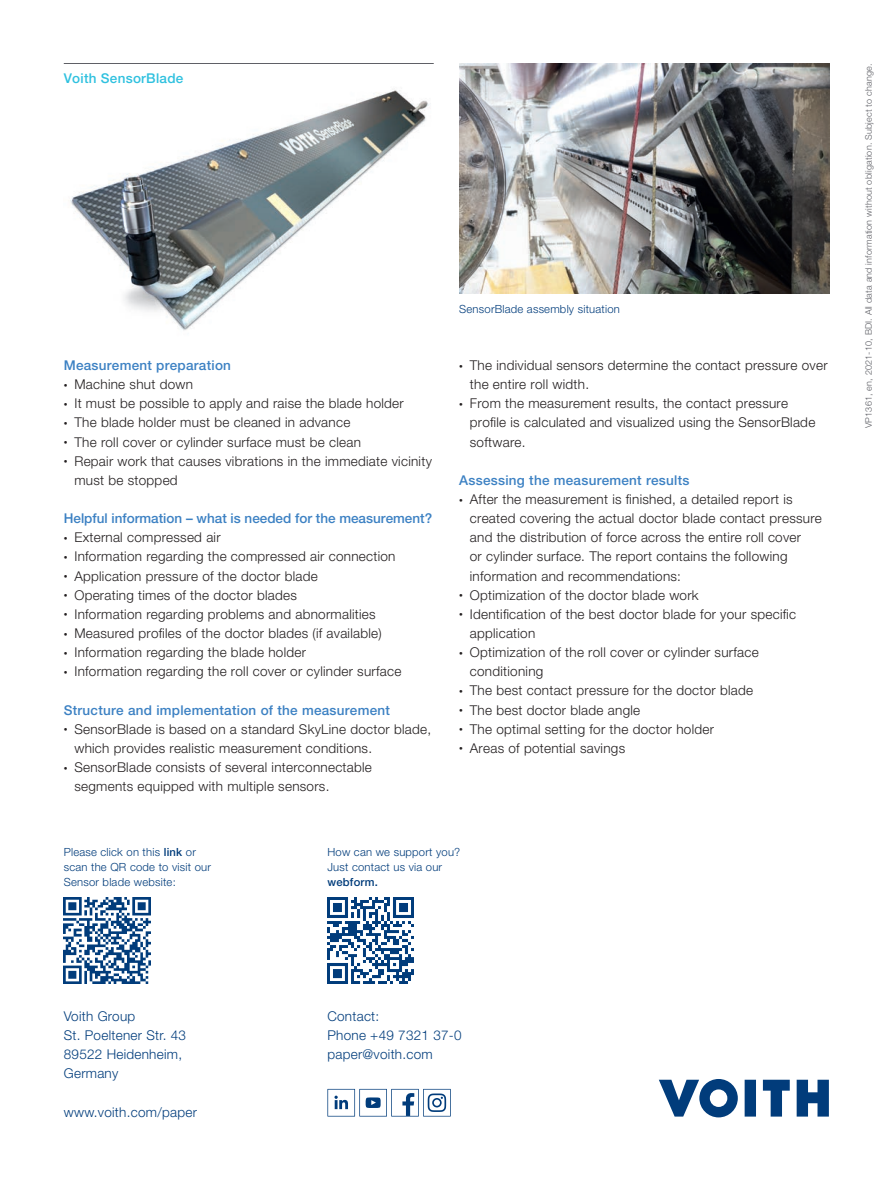
<style>
.page{position:relative;width:893px;height:1191px;background:#fff}
.page>*{position:absolute;margin:0;border:0;box-sizing:border-box;transform-origin:0 0}
.t1{font:300 13.5px/19.2px "Helvetica Neue LT Pro";letter-spacing:.02em;color:#231f20}
.t2{font:300 13.5px/19.2px "Helvetica Neue LT Pro";letter-spacing:.02em;color:#023d7c}
.t3{font:500 13.5px "Helvetica Neue LT Pro";letter-spacing:.02em;color:#3c81c3}
.t4{font:500 13.5px "Helvetica Neue LT Pro";color:#3c81c3}
.t5{font:500 13.5px "Helvetica Neue LT Pro";letter-spacing:.02em;color:#2fc1df}
.t6{font:300 11.25px/15.3px "Helvetica Neue LT Pro";letter-spacing:.02em;color:#013c7b}
.t7{font:300 11.25px "Helvetica Neue LT Pro";letter-spacing:.02em;color:#023d7c}
.t8{font:500 11.25px "Helvetica Neue LT Pro";letter-spacing:.02em;color:#013c7b}
.t9{font:300 9px "Helvetica Neue LT Pro";letter-spacing:.02em;color:#5f6066}
.s1{font-size:7.5px}
.s2{font-weight:500}
</style>
<div class="page">
<svg style="left:327px;top:1089px;width:124px;height:27px"></svg>
<svg style="left:659px;top:1079px;width:79px;height:38px"></svg>
<svg style="left:745px;top:1079px;width:11px;height:37px"></svg>
<svg style="left:763px;top:1079px;width:27px;height:37px"></svg>
<svg style="left:797px;top:1079px;width:32px;height:37px"></svg>
<img style="left:459px;top:64px;width:370px;height:229px">
<img style="left:70px;top:89px;width:359px;height:242px">
<hr style="left:64px;top:63px;width:370px;height:1px;background:#5f6066">
<img style="left:64px;top:897px;width:86px;height:86px">
<img style="left:327px;top:897px;width:86px;height:86px">
<p class="t5" style="left:64px;top:70px;width:121px">Voith SensorBlade</p>
<p class="t3" style="left:64px;top:357px;width:169px">Measurement preparation</p>
<p class="t1" style="left:64px;top:374px;width:131px"><span class="s1">•</span> Machine shut down</p>
<p class="t1" style="left:64px;top:394px;width:342px"><span class="s1">•</span> It must be possible to apply and raise the blade holder</p>
<p class="t1" style="left:64px;top:413px;width:288px"><span class="s1">•</span> The blade holder must be cleaned in advance</p>
<p class="t1" style="left:64px;top:432px;width:299px"><span class="s1">•</span> The roll cover or cylinder surface must be clean</p>
<p class="t1" style="left:74px;top:451px;width:359px;text-indent:-11px"><span class="s1">•</span> Repair work that causes vibrations in the immediate vicinity must be stopped</p>
<p class="t4" style="left:64px;top:510px;width:370px">Helpful information – what is needed for the measurement?</p>
<p class="t1" style="left:64px;top:527px;width:158px"><span class="s1">•</span> External compressed air</p>
<p class="t1" style="left:64px;top:547px;width:333px"><span class="s1">•</span> Information regarding the compressed air connection</p>
<p class="t1" style="left:64px;top:566px;width:255px"><span class="s1">•</span> Application pressure of the doctor blade</p>
<p class="t1" style="left:64px;top:585px;width:235px"><span class="s1">•</span> Operating times of the doctor blades</p>
<p class="t1" style="left:64px;top:604px;width:313px"><span class="s1">•</span> Information regarding problems and abnormalities</p>
<p class="t1" style="left:64px;top:623px;width:319px"><span class="s1">•</span> Measured profiles of the doctor blades (if available)</p>
<p class="t1" style="left:64px;top:642px;width:244px"><span class="s1">•</span> Information regarding the blade holder</p>
<p class="t1" style="left:64px;top:661px;width:339px"><span class="s1">•</span> Information regarding the roll cover or cylinder surface</p>
<p class="t3" style="left:64px;top:701px;width:328px">Structure and implementation of the measurement</p>
<p class="t1" style="left:74px;top:719px;width:358px;text-indent:-11px"><span class="s1">•</span> SensorBlade is based on a standard SkyLine doctor blade, which provides realistic measurement conditions.</p>
<p class="t1" style="left:74px;top:757px;width:299px;text-indent:-11px"><span class="s1">•</span> SensorBlade consists of several interconnectable segments equipped with multiple sensors.</p>
<p class="t7" style="left:459px;top:302px;width:162px">SensorBlade assembly situation</p>
<p class="t1" style="left:470px;top:355px;width:359px;text-indent:-11px"><span class="s1">•</span> The individual sensors determine the contact pressure over the entire roll width.</p>
<p class="t1" style="left:470px;top:394px;width:347px;text-indent:-11px"><span class="s1">•</span> From the measurement results, the contact pressure profile is calculated and visualized using the SensorBlade software.</p>
<p class="t3" style="left:459px;top:472px;width:232px">Assessing the measurement results</p>
<p class="t1" style="left:470px;top:489px;width:353px;text-indent:-11px"><span class="s1">•</span> After the measurement is finished, a detailed report is created covering the actual doctor blade contact pressure and the distribution of force across the entire roll cover<br>or cylinder surface. The report contains the following information and recommendations:</p>
<p class="t1" style="left:459px;top:585px;width:241px"><span class="s1">•</span> Optimization of the doctor blade work</p>
<p class="t1" style="left:470px;top:604px;width:328px;text-indent:-11px"><span class="s1">•</span> Identification of the best doctor blade for your specific application</p>
<p class="t1" style="left:470px;top:642px;width:290px;text-indent:-11px"><span class="s1">•</span> Optimization of the roll cover or cylinder surface conditioning</p>
<p class="t1" style="left:459px;top:681px;width:295px"><span class="s1">•</span> The best contact pressure for the doctor blade</p>
<p class="t1" style="left:459px;top:700px;width:182px"><span class="s1">•</span> The best doctor blade angle</p>
<p class="t1" style="left:459px;top:719px;width:256px"><span class="s1">•</span> The optimal setting for the doctor holder</p>
<p class="t1" style="left:459px;top:738px;width:167px"><span class="s1">•</span> Areas of potential savings</p>
<p class="t6" style="left:64px;top:844px;width:149px">Please click on this <span class="s2">link</span> or scan the QR code to visit our<br>Sensor blade website:</p>
<p class="t6" style="left:327px;top:844px;width:134px">How can we support you?<br>Just contact us via our</p>
<p class="t8" style="left:327px;top:875px;width:52px">webform.</p>
<p class="t9" style="left:863px;top:428px;width:366px;rotate:-90deg">VP1361, en, 2021-10, BDI. All data and information without obligation. Subject to change.</p>
<p class="t2" style="left:64px;top:1006px;width:124px">Voith Group<br>St. Poeltener Str. 43<br>89522 Heidenheim,<br>Germany</p>
<p class="t2" style="left:64px;top:1101px;width:135px">www.voith.com/paper</p>
<p class="t2" style="left:327px;top:1006px;width:136px">Contact:<br>Phone +49 7321 37-0 paper@voith.com</p>
</div>
